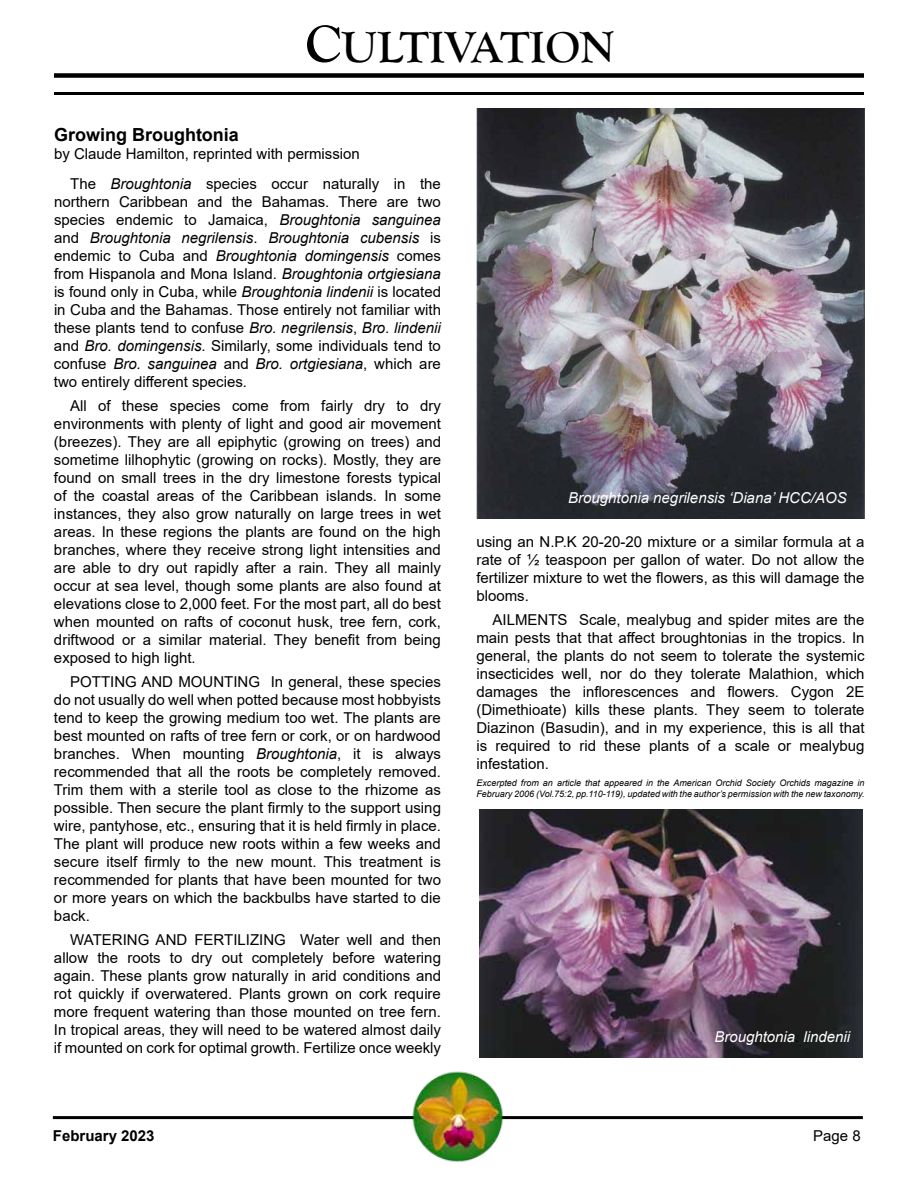
<style>
.page{position:relative;width:918px;height:1188px;background:#fff}
.page>*{position:absolute;margin:0;border:0;box-sizing:border-box;transform-origin:0 0}
.t1{font:700 45px "Goudy Old Style T";color:#000}
.t2{font:700 18px "Arial";color:#000}
.t3{font:15px/18px "Arial";color:#000;text-align:justify}
.t4{font:italic 15px "Arial";color:#fff}
.t5{font:700 15px "Arial";color:#000}
.t6{font:italic 9px/10.8px "Arial";color:#000}
.s1{font-size:54px}
.s2{font-style:italic}
.s3{color:#000}
</style>
<div class="page">
<div style="left:54px;top:73px;width:810px;height:5px;background:#000"></div>
<hr style="left:54px;top:92px;width:810px;height:3px;background:#000">
<hr style="left:53px;top:1116px;width:810px;height:3px;background:#000">
<img style="left:394px;top:1071px;width:130px;height:91px">
<img style="left:477px;top:108px;width:387px;height:411px">
<img style="left:479px;top:809px;width:384px;height:249px">
<h1 class="t1" style="left:305px;top:22px;width:311px"><span class="s1">C</span>ULTIVATION</h1>
<p class="t2" style="left:54px;top:122px;width:187px">Growing Broughtonia</p>
<p class="t3" style="left:70px;top:138px;width:372px;line-height:30.6px;text-indent:-16px">by Claude Hamilton, reprinted with permission<br>The <span class="s2">Broughtonia</span> species occur naturally in the</p>
<p class="t3" style="left:54px;top:193px;width:389px">northern Caribbean and the Bahamas. There are two species endemic to Jamaica, <span class="s2">Broughtonia sanguinea </span>and <span class="s2">Broughtonia negrilensis</span>. <span class="s2">Broughtonia cubensis</span> is endemic to Cuba and <span class="s2">Broughtonia domingensis</span> comes from Hispanola and Mona Island. <span class="s2">Broughtonia ortgiesiana </span>is found only in Cuba, while <span class="s2">Broughtonia lindenii</span> is located in Cuba and the Bahamas. Those entirely not familiar with these plants tend to confuse <span class="s2">Bro. negrilensis</span>, <span class="s2">Bro. lindenii </span>and <span class="s2">Bro. domingensis</span>. Similarly, some individuals tend to confuse <span class="s2">Bro. sanguinea</span> and <span class="s2">Bro. ortgiesiana</span>, which are two entirely different species.</p>
<p class="t3" style="left:54px;top:397px;width:389px;text-indent:16px">All of these species come from fairly dry to dry environments with plenty of light and good air movement (breezes). They are all epiphytic (growing on trees) and sometime lilhophytic (growing on rocks). Mostly, they are found on small trees in the dry limestone forests typical of the coastal areas of the Caribbean islands. In some instances, they also grow naturally on large trees in wet areas. In these regions the plants are found on the high branches, where they receive strong light intensities and are able to dry out rapidly after a rain. They all mainly occur at sea level, though some plants are also found at elevations close to 2,000 feet. For the most part, all do best when mounted on rafts of coconut husk, tree fern, cork, driftwood or a similar material. They benefit from being exposed to high light.</p>
<p class="t3" style="left:54px;top:673px;width:389px;text-indent:16px">POTTING AND MOUNTING In general, these species do not usually do well when potted because most hobbyists tend to keep the growing medium too wet. The plants are best mounted on rafts of tree fern or cork, or on hardwood branches. When mounting <span class="s2">Broughtonia</span>, it is always recommended that all the roots be completely removed.<br>Trim them with a sterile tool as close to the rhizome as possible. Then secure the plant firmly to the support using wire, pantyhose, etc., ensuring that it is held firmly in place.<br>The plant will produce new roots within a few weeks and secure itself firmly to the new mount. This treatment is recommended for plants that have been mounted for two or more years on which the backbulbs have started to die back.</p>
<p class="t3" style="left:54px;top:931px;width:389px;text-indent:16px">WATERING AND FERTILIZING Water well and then allow the roots to dry out completely before watering again. These plants grow naturally in arid conditions and rot quickly if overwatered. Plants grown on cork require more frequent watering than those mounted on tree fern.<br>In tropical areas, they will need to be watered almost daily if mounted on cork for optimal growth. Fertilize once weekly</p>
<p class="t4" style="left:568px;top:489px;width:280px">Broughtonia negrilensis ‘Diana’ HCC/AOS</p>
<p class="t3" style="left:476px;top:533px;width:390px">using an N.P.K 20-20-20 mixture or a similar formula at a rate of ½ teaspoon per gallon of water. Do not allow the fertilizer mixture to wet the flowers, as this will damage the blooms.</p>
<p class="t3" style="left:476px;top:611px;width:390px;text-indent:16px">AILMENTS Scale, mealybug and spider mites are the main pests that that affect broughtonias in the tropics. In general, the plants do not seem to tolerate the systemic insecticides well, nor do they tolerate Malathion, which damages the inflorescences and flowers. Cygon 2E (Dimethioate) kills these plants. They seem to tolerate Diazinon (Basudin), and in my experience, this is all that is required to rid these plants of a scale or mealybug infestation.</p>
<p class="t6" style="left:476px;top:777px;width:390px">Excerpted from an article that appeared in the American Orchid Society Orchids magazine in<br>February 2006 (Vol.75:2, pp.110-119), updated with the author’s permission with the new taxonomy.</p>
<p class="t4" style="left:714px;top:1027px;width:137px">Broughtonia<span class="s3">.</span> lindenii</p>
<p class="t5" style="left:53px;top:1125px;width:103px">February 2023</p>
<p class="t3" style="left:813px;top:1126px;width:49px">Page 8</p>
</div>
